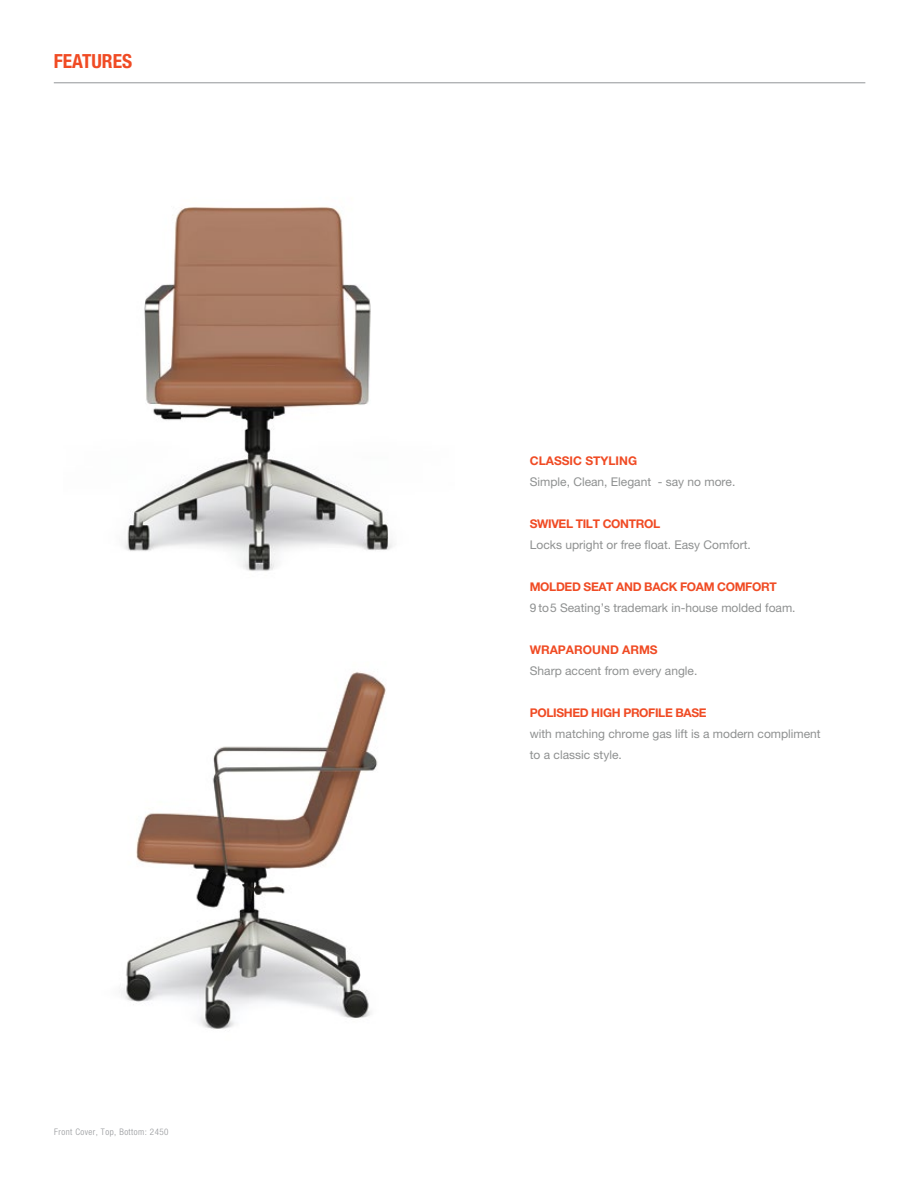
<style>
.page{position:relative;width:918px;height:1188px;background:#fff}
.page>*{position:absolute;margin:0;border:0;box-sizing:border-box;transform-origin:0 0}
.t1{font:700 condensed 19.5px "Helvetica Neue LT Std";color:#f04b24}
.t2{font:12px/21px "Helvetica Neue LT Std";color:#8e9090}
.t3{font:700 12px "Helvetica Neue LT Std";letter-spacing:-.03em;color:#f04b24}
.t4{font:700 12px "Helvetica Neue LT Std";color:#f04b24}
.t5{font:300 condensed 9px "Helvetica Neue LT Std";letter-spacing:.05em;color:#939598}
</style>
<div class="page">
<hr style="left:54px;top:82px;width:811px;height:1px;background:#939598">
<img style="left:120px;top:671px;width:266px;height:358px">
<img style="left:124px;top:207px;width:269px;height:364px">
<h1 class="t1" style="left:54px;top:50px;width:80px">FEATURES</h1>
<p class="t5" style="left:54px;top:1127px;width:116px">Front Cover, Top, Bottom: 2450</p>
<p class="t4" style="left:530px;top:454px;width:109px">CLASSIC STYLING</p>
<p class="t2" style="left:530px;top:471px;width:207px">Simple, Clean, Elegant - say no more.</p>
<p class="t3" style="left:530px;top:517px;width:132px">SWIVEL TILT CONTROL</p>
<p class="t2" style="left:530px;top:534px;width:223px">Locks upright or free float. Easy Comfort.</p>
<p class="t3" style="left:530px;top:580px;width:248px">MOLDED SEAT AND BACK FOAM COMFORT</p>
<p class="t2" style="left:530px;top:597px;width:267px">9 to5 Seating’s trademark in-house molded foam.</p>
<p class="t4" style="left:530px;top:643px;width:130px">WRAPAROUND ARMS</p>
<p class="t2" style="left:530px;top:660px;width:169px">Sharp accent from every angle.</p>
<p class="t3" style="left:530px;top:706px;width:178px">POLISHED HIGH PROFILE BASE</p>
<p class="t2" style="left:530px;top:723px;width:292px">with matching chrome gas lift is a modern compliment to a classic style.</p>
</div>
